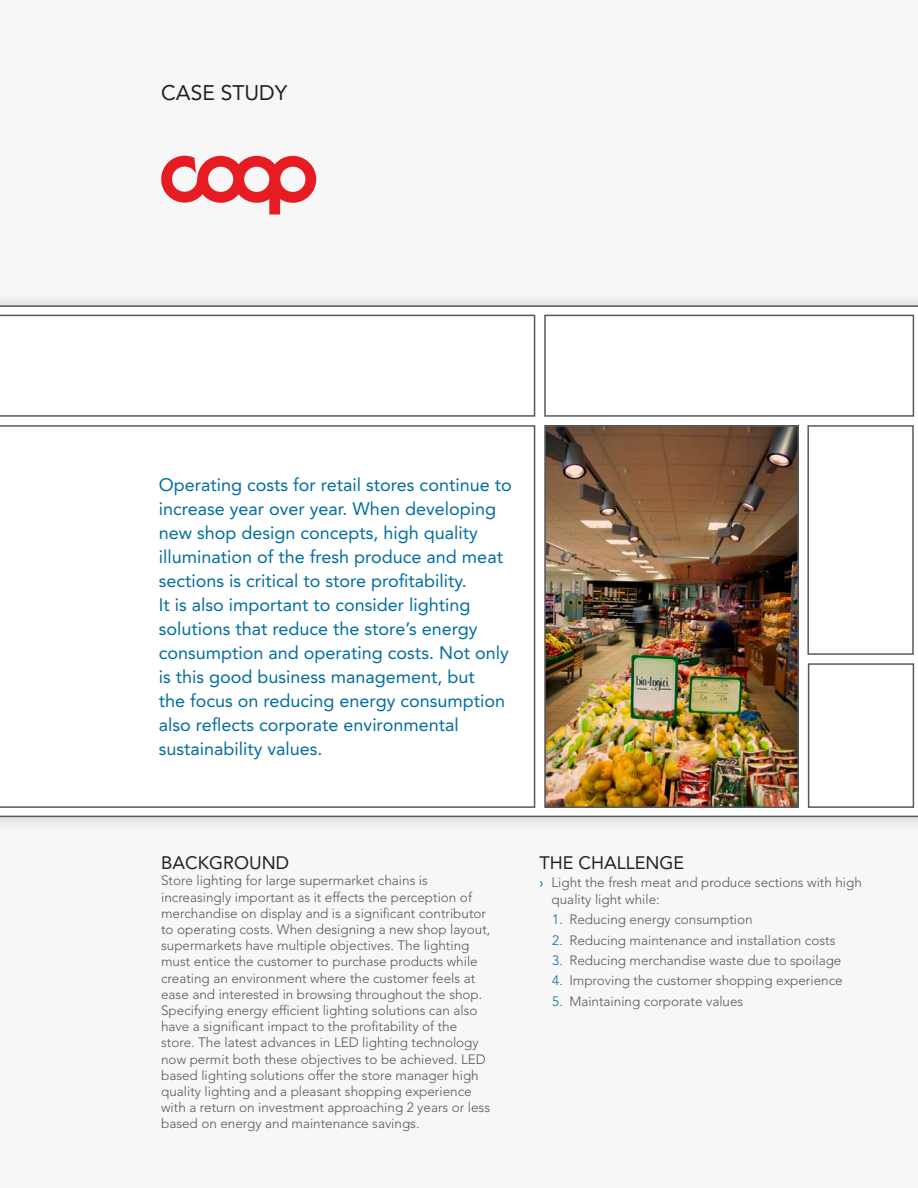
<style>
.page{position:relative;width:918px;height:1188px;background:#fff}
.page>*{position:absolute;margin:0;border:0;box-sizing:border-box;transform-origin:0 0}
.t1{font:21px "Avenir LT Std";color:#231f20}
.intro{font:18px/24px "Avenir LT Std";color:#006e9f}
.t2{font:18px "Avenir LT Std";color:#231f20}
.ul{font:300 13.5px/16.2px "Avenir LT Std";color:#57585a}
.ul_second_level{font:300 13.5px "Avenir LT Std";color:#57585a}
.s1{font-weight:400;color:#006e9f}
.s2{color:#006e9f}
</style>
<div class="page">
<div style="left:0;top:0;width:918px;height:306px;background:#f7f7f8"></div>
<div style="left:0;top:816px;width:918px;height:372px;background:#f7f7f8"></div>
<div style="left:0;top:293px;width:918px;height:13px;background:#ecedee"></div>
<svg style="left:0;top:817px;width:918px;height:7px"></svg>
<hr style="left:0;top:305px;width:918px;height:2px;background:#57585a">
<hr style="left:0;top:816px;width:918px;height:1px;background:#57585a">
<div style="left:807px;top:425px;width:107px;height:230px;border:2px solid #57585a"></div>
<svg style="left:0;top:425px;width:535px;height:383px"></svg>
<div style="left:544px;top:315px;width:370px;height:102px;border:2px solid #57585a"></div>
<div style="left:808px;top:663px;width:106px;height:145px;border:2px solid #57585a"></div>
<svg style="left:0;top:315px;width:535px;height:102px"></svg>
<img style="left:547px;top:428px;width:249px;height:377px">
<div style="left:544px;top:425px;width:255px;height:383px;border:2px solid #57585a"></div>
<svg style="left:161px;top:156px;width:155px;height:58px"></svg>
<p class="t1" style="left:161px;top:80px;width:128px">CASE STUDY</p>
<p class="intro" style="left:159px;top:473px;width:354px">Operating costs for retail stores continue to increase year over year. When developing new shop design concepts, high quality illumination of the fresh produce and meat sections is critical to store profitability.<br>It is also important to consider lighting solutions that reduce the store’s energy consumption and operating costs. Not only is this good business management, but<br>the focus on reducing energy consumption also reflects corporate environmental sustainability values.</p>
<p class="t2" style="left:161px;top:852px;width:130px">BACKGROUND</p>
<p class="ul" style="left:161px;top:873px;width:331px">Store lighting for large supermarket chains is increasingly important as it effects the perception of merchandise on display and is a significant contributor to operating costs. When designing a new shop layout, supermarkets have multiple objectives. The lighting must entice the customer to purchase products while creating an environment where the customer feels at ease and interested in browsing throughout the shop.<br>Specifying energy efficient lighting solutions can also have a significant impact to the profitability of the store. The latest advances in LED lighting technology now permit both these objectives to be achieved. LED based lighting solutions offer the store manager high quality lighting and a pleasant shopping experience with a return on investment approaching 2 years or less based on energy and maintenance savings.</p>
<p class="t2" style="left:540px;top:852px;width:146px">THE CHALLENGE</p>
<p class="ul" style="left:552px;top:875px;width:312px;text-indent:-12px"><span class="s1">›</span> Light the fresh meat and produce sections with high quality light while:</p>
<p class="ul_second_level" style="left:552px;top:912px;width:202px"><span class="s2">1.</span> Reducing energy consumption</p>
<p class="ul_second_level" style="left:552px;top:932px;width:285px"><span class="s2">2.</span> Reducing maintenance and installation costs</p>
<p class="ul_second_level" style="left:552px;top:952px;width:291px"><span class="s2">3.</span> Reducing merchandise waste due to spoilage</p>
<p class="ul_second_level" style="left:552px;top:973px;width:292px"><span class="s2">4.</span> Improving the customer shopping experience</p>
<p class="ul_second_level" style="left:552px;top:993px;width:193px"><span class="s2">5.</span> Maintaining corporate values</p>
</div>
